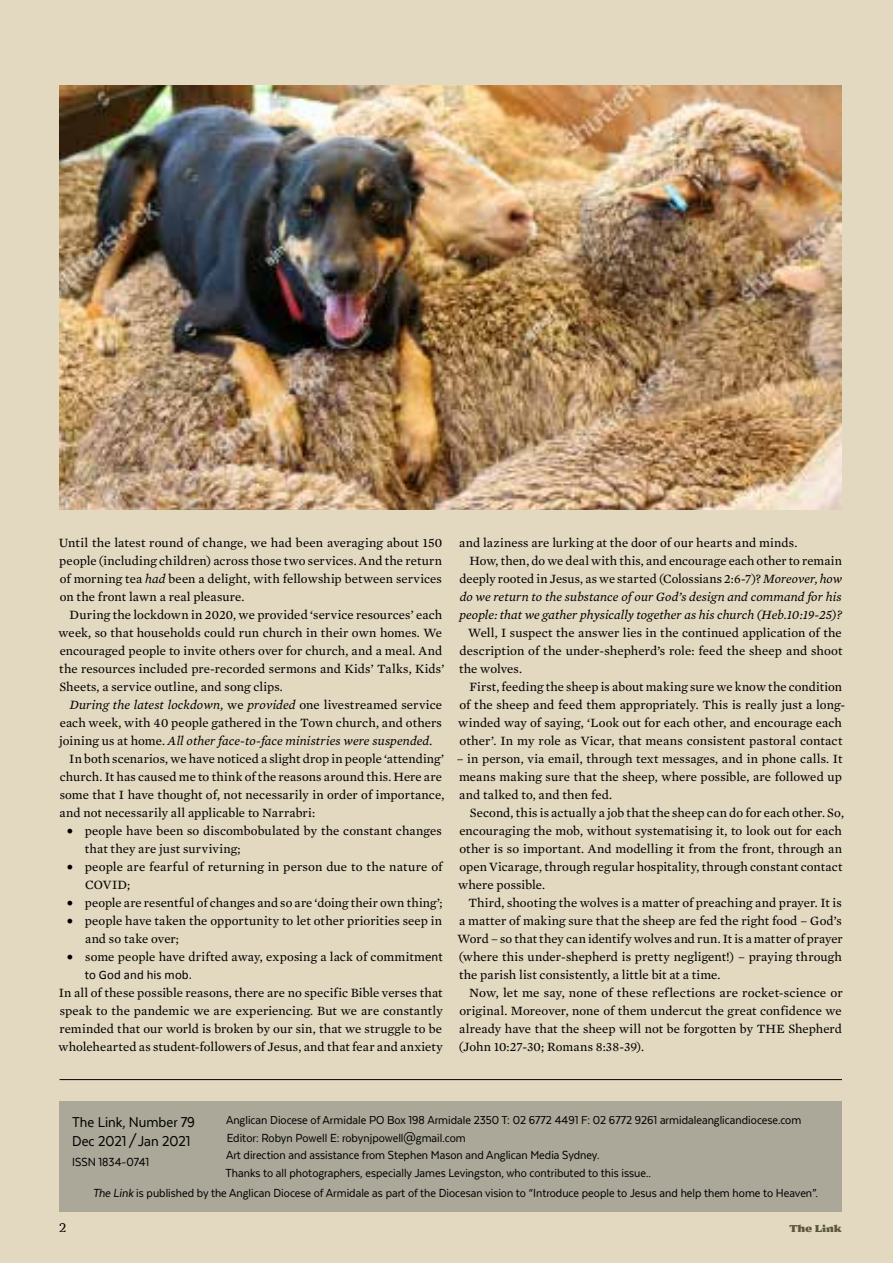
<style>
.page{position:relative;width:893px;height:1263px;background:#e3d8c0}
.page>*{position:absolute;margin:0;border:0;box-sizing:border-box;transform-origin:0 0}
.t1{font:16.5px/19.5px "Texta Narrow";color:#000}
.t2{font:13.5px/17.4px "Texta Narrow";color:#000}
.t3{font:13.5px "Battlefin";color:#000}
.t4{font:12.9px/18px "Mercury Text G2";letter-spacing:.005em;color:#000;text-align:justify}
.t5{font:italic 12.9px "Mercury Text G2";letter-spacing:.005em;color:#000}
.t6{font:12.9px "Calibri";letter-spacing:.01em;color:#000}
.t7{font:900 10.5px "Battlefin";color:#676753}
.s1{font-style:italic}
.s2{font-style:normal}
.s3{font-family:"Minion Pro";font-size:18px}
.s4{font-family:"Calibri"}
</style>
<div class="page">
<hr style="left:60px;top:1079px;width:782px;height:1px;background:#000">
<div style="left:60px;top:1101px;width:782px;height:111px;background:#aba899"></div>
<img style="left:60px;top:85px;width:782px;height:425px">
<p class="t4" style="left:59px;top:533px;width:385px">Until the latest round of change, we had been averaging about 150 people (including children) across those two services. And the return of morning tea <span class="s1">had</span> been a delight, with fellowship between services on the front lawn a real pleasure.</p>
<p class="t4" style="left:59px;top:605px;width:387px;text-align:left;text-indent:11px">During the lockdown in 2020, we provided ‘service resources’ each week, so that households could run church in their own homes. We encouraged people to invite others over for church, and a meal. And the resources included pre-recorded sermons and Kids’ Talks, Kids’ Sheets, a service outline, and song clips.</p>
<p class="t5" style="left:70px;top:697px;width:374px">During the latest lockdown, <span class="s2">we</span> provided <span class="s2">one livestreamed service</span></p>
<p class="t4" style="left:60px;top:713px;width:384px">each week, with 40 people gathered in the Town church, and others</p>
<p class="t5" style="left:59px;top:733px;width:375px"><span class="s2">joining us at home.</span> All other face-to-face ministries were suspended.</p>
<p class="t4" style="left:69px;top:749px;width:376px">In both scenarios, we have noticed a slight drop in people ‘attending’</p>
<p class="t4" style="left:60px;top:767px;width:384px">church. It has caused me to think of the reasons around this. Here are</p>
<p class="t4" style="left:60px;top:785px;width:386px">some that I have thought of, not necessarily in order of importance,</p>
<p class="t4" style="left:60px;top:803px;width:257px">and not necessarily all applicable to Narrabri:</p>
<p class="t4" style="left:85px;top:821px;width:359px;text-indent:-18px"><span class="s3">•</span> people have been so discombobulated by the constant changes that they are just surviving;</p>
<p class="t4" style="left:85px;top:857px;width:359px;text-indent:-19px"><span class="s3">•</span> people are fearful of returning in person due to the nature of<br>COVID;</p>
<p class="t4" style="left:66px;top:893px;width:378px"><span class="s3">•</span> people are resentful of changes and so are ‘doing their own thing’;</p>
<p class="t4" style="left:85px;top:911px;width:359px;text-indent:-19px"><span class="s3">•</span> people have taken the opportunity to let other priorities seep in and so take over;</p>
<p class="t4" style="left:66px;top:947px;width:378px"><span class="s3">•</span> some people have drifted away, exposing a lack of commitm<span class="s4">ent</span></p>
<p class="t6" style="left:85px;top:965px;width:109px">to God and his mob.</p>
<p class="t4" style="left:59px;top:983px;width:386px">In all of these possible reasons, there are no specific Bible verses that speak to the pandemic we are experiencing. But we are constantly reminded that our world is broken by our sin, that we struggle to be wholehearted as student-followers of Jesus, and that fear and anxiety</p>
<p class="t4" style="left:459px;top:533px;width:340px">and laziness are lurking at the door of our hearts and minds.</p>
<p class="t4" style="left:469px;top:551px;width:374px">How, then, do we deal with this, and encourage each other to remain</p>
<p class="t4" style="left:459px;top:569px;width:384px">deeply rooted in Jesus, as we started (Colossians 2:6-7)? <span class="s1">Moreover, how</span></p>
<p class="t5" style="left:460px;top:589px;width:383px">do we return to the substance of our God’s design and command for his</p>
<p class="t5" style="left:459px;top:607px;width:384px">people: that we gather physically together as his church (Heb.10:19-25)?</p>
<p class="t4" style="left:459px;top:623px;width:385px;text-indent:9px">Well, I suspect the answer lies in the continued application of the description of the under-shepherd’s role: feed the sheep and shoot the wolves.</p>
<p class="t4" style="left:458px;top:677px;width:388px;text-align:left;text-indent:11px">First, feeding the sheep is about making sure we know the condition of the sheep and feed them appropriately. This is really just a long&shy;winded way of saying, ‘Look out for each other, and encourage each other’. In my role as Vicar, that means consistent pastoral contact</p>
<p class="t4" style="left:456px;top:749px;width:387px">– in person, via email, through text messages, and in phone calls. It means making sure that the sheep, where possible, are followed up and talked to, and then fed.</p>
<p class="t4" style="left:458px;top:803px;width:387px;text-align:left;text-indent:12px">Second, this is actually a job that the sheep can do for each other. So, encouraging the mob, without systematising it, to look out for each other is so important. And modelling it from the front, through an open Vicarage, through regular hospitality, through constant contact where possible.</p>
<p class="t4" style="left:458px;top:893px;width:387px;text-indent:11px">Third, shooting the wolves is a matter of preaching and prayer. It is a matter of making sure that the sheep are fed the right food – God’s Word – so that they can identify wolves and run. It is a matter of prayer (where this under-shepherd is pretty negligent!) – praying through the parish list consistently, a little bit at a time.</p>
<p class="t4" style="left:459px;top:983px;width:385px;text-indent:10px">Now, let me say, none of these reflections are rocket-science or original. Moreover, none of them undercut the great confidence we already have that the sheep will not be forgotten by THE Shepherd (John 10:27-30; Romans 8:38-39).</p>
<p class="t2" style="left:226px;top:1111px;width:577px">Anglican Diocese of Armidale PO Box 198 Armidale 2350 T: 02 6772 4491 F: 02 6772 9261 armidaleanglicandiocese.com Editor: Robyn Powell E: robynjpowell@gmail.com<br>Art direction and assistance from Stephen Mason and Anglican Media Sydney.<br>Thanks to all photographers, especially James Levingston, who contributed to this issue.<span class="s1">.</span></p>
<p class="t2" style="left:92px;top:1184px;width:727px"><span class="s1">The Link</span> is published by the Anglican Diocese of Armidale as part of the Diocesan vision to “Introduce people to Jesus and help them home to Heaven”.</p>
<p class="t1" style="left:72px;top:1112px;width:124px">The Link, Number 79<br>Dec 2021/Jan 2021</p>
<p class="t2" style="left:72px;top:1152px;width:78px">ISSN 1834-0741</p>
<p class="t3" style="left:60px;top:1220px;width:8px">2</p>
<p class="t7" style="left:789px;top:1222px;width:54px">The Link</p>
</div>
